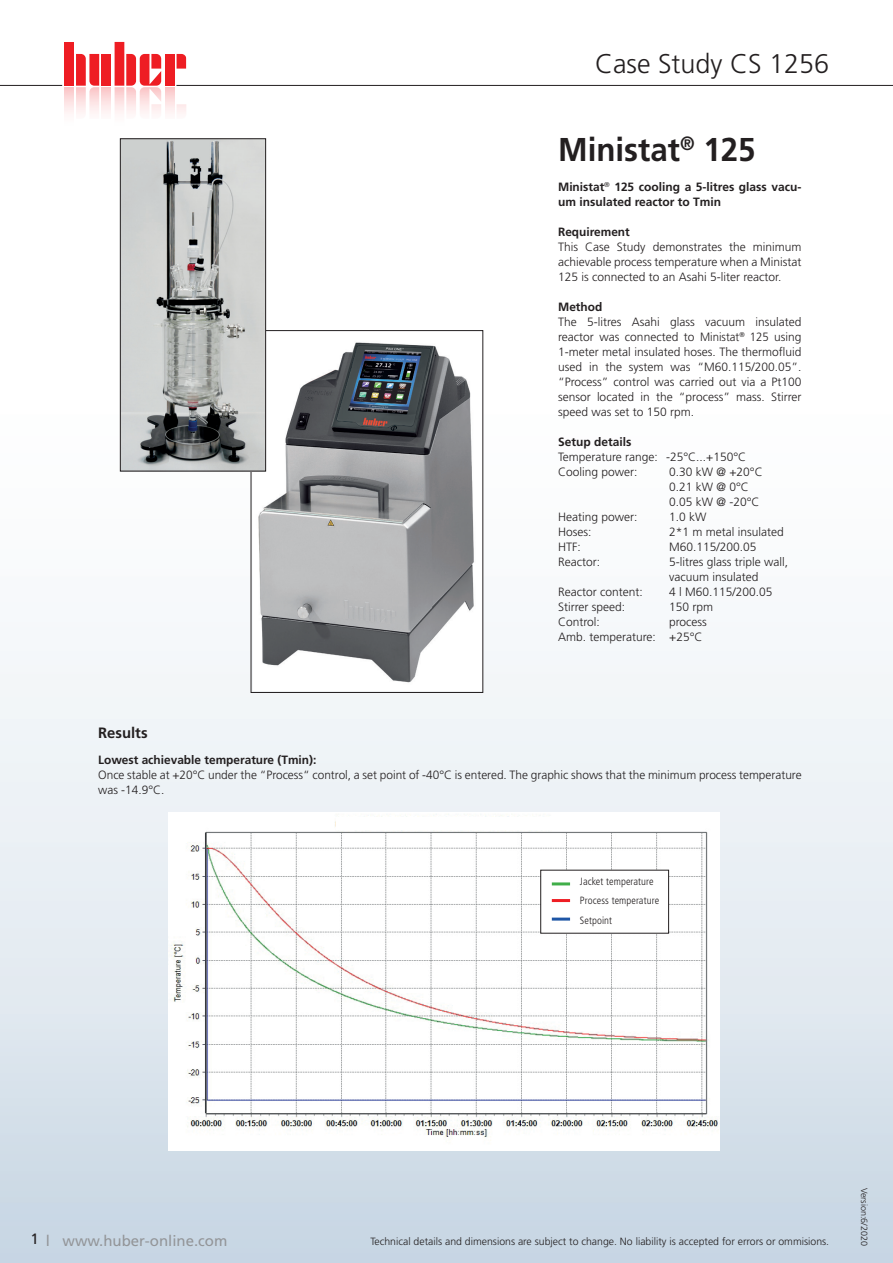
<style>
.page{position:relative;width:893px;height:1263px;background:#fff}
.page>*{position:absolute;margin:0;border:0;box-sizing:border-box;transform-origin:0 0}
.t1{font:700 33px "Frutiger LT Std";color:#231f20;scale:.95 1}
.t2{font:300 27px "Frutiger LT Std";color:#231f20}
.t3{font:15px "Frutiger LT Std";color:#939598}
.t4{font:700 15px "Frutiger LT Std";color:#231f20}
.t5{font:300 12px/15px "Frutiger LT Std";color:#231f20}
.t6{font:700 12px/15px "Frutiger LT Std";color:#231f20}
.t7{font:300 10.5px "Frutiger LT Std";color:#231f20}
.t8{font:300 condensed 10.5px/19.5px "Frutiger LT Std";letter-spacing:.01em;color:#231f20}
.t9{font:300 9px "Frutiger LT Std";color:#231f20}
.s1{color:#231f20}
</style>
<div class="page">
<img style="left:0;top:264px;width:893px;height:999px">
<hr style="left:0;top:85px;width:893px;height:1px;background:#231f20">
<svg style="left:62px;top:42px;width:124px;height:71px"></svg>
<img style="left:168px;top:812px;width:551px;height:339px">
<div style="left:336px;top:817px;width:248px;height:12px;background:#fff"></div>
<div style="left:541px;top:870px;width:128px;height:63px;background:#fff"></div>
<div style="left:540px;top:870px;width:129px;height:63px;border:1px solid #231f20"></div>
<hr style="left:552px;top:882px;width:18px;height:3px;background:#40ae49">
<hr style="left:552px;top:899px;width:18px;height:3px;background:#ee1d23">
<hr style="left:552px;top:917px;width:18px;height:3px;background:#1e56a6">
<img style="left:254px;top:333px;width:227px;height:357px">
<div style="left:251px;top:330px;width:232px;height:363px;border:1px solid #231f20"></div>
<img style="left:122px;top:141px;width:142px;height:328px">
<div style="left:120px;top:139px;width:146px;height:332px;border:1px solid #231f20"></div>
<h2 class="t2" style="left:595px;top:49px;width:236px">Case Study CS 1256</h2>
<h1 class="t1" style="left:558px;top:130px;width:209px">Ministat<sup>®</sup> 125</h1>
<p class="t6" style="left:558px;top:179px;width:245px">Ministat<sup>®</sup> 125 cooling a 5-litres glass vacu&shy;um insulated reactor to Tmin</p>
<p class="t6" style="left:558px;top:224px;width:73px">Requirement</p>
<p class="t5" style="left:558px;top:239px;width:245px;text-align:justify">This Case Study demonstrates the minimum achievable process temperature when a Ministat 125 is connected to an Asahi 5-liter reactor.</p>
<p class="t6" style="left:558px;top:299px;width:46px">Method</p>
<p class="t5" style="left:558px;top:314px;width:245px;text-align:justify">The 5-litres Asahi glass vacuum insulated reactor was connected to Ministat<sup>®</sup> 125 using 1-meter metal insulated hoses. The thermofluid used in the system was “M60.115/200.05”. “Process” control was carried out via a Pt100 sensor located in the “process” mass. Stirrer speed was set to 150 rpm.</p>
<p class="t6" style="left:558px;top:434px;width:75px">Setup details</p>
<p class="t5" style="left:558px;top:449px;width:190px">Temperature range: -25°C...+150°C<br>Cooling power:</p>
<p class="t5" style="left:669px;top:464px;width:95px">0.30 kW @ +20°C<br>0.21 kW @ 0°C<br>0.05 kW @ -20°C</p>
<p class="t4" style="left:98px;top:724px;width:51px">Results</p>
<p class="t5" style="left:558px;top:509px;width:81px">Heating power:</p>
<p class="t5" style="left:669px;top:509px;width:39px">1.0 kW</p>
<p class="t5" style="left:558px;top:524px;width:35px">Hoses:</p>
<p class="t5" style="left:669px;top:524px;width:116px">2*1 m metal insulated</p>
<p class="t5" style="left:558px;top:539px;width:24px">HTF:</p>
<p class="t5" style="left:669px;top:539px;width:89px">M60.115/200.05</p>
<p class="t5" style="left:558px;top:554px;width:43px">Reactor:</p>
<p class="t5" style="left:669px;top:554px;width:121px">5-litres glass triple wall, vacuum insulated</p>
<p class="t5" style="left:558px;top:584px;width:86px">Reactor content:</p>
<p class="t5" style="left:669px;top:584px;width:105px">4 l M60.115/200.05</p>
<p class="t5" style="left:558px;top:599px;width:69px">Stirrer speed:</p>
<p class="t5" style="left:669px;top:599px;width:46px">150 rpm</p>
<p class="t5" style="left:558px;top:614px;width:43px">Control:</p>
<p class="t5" style="left:558px;top:614px;width:150px;text-indent:111px">process<br>Amb. temperature: +25°C</p>
<p class="t6" style="left:98px;top:752px;width:220px">Lowest achievable temperature (Tmin):</p>
<p class="t5" style="left:98px;top:768px;width:705px">Once stable at +20°C under the “Process“ control, a set point of -40°C is entered. The graphic shows that the minimum process temperature was -14.9°C.</p>
<p class="t8" style="left:580px;top:871px;width:81px">Jacket temperature<br>Process temperature<br>Setpoint</p>
<p class="t3" style="left:31px;top:1231px;width:198px"><span class="s1">1</span> l www.huber-online.com</p>
<p class="t7" style="left:370px;top:1236px;width:460px">Technical details and dimensions are subject to change. No liability is accepted for errors or ommisions.</p>
<p class="t9" style="left:869px;top:1187px;width:60px;rotate:90deg">Version:6/2020</p>
</div>
